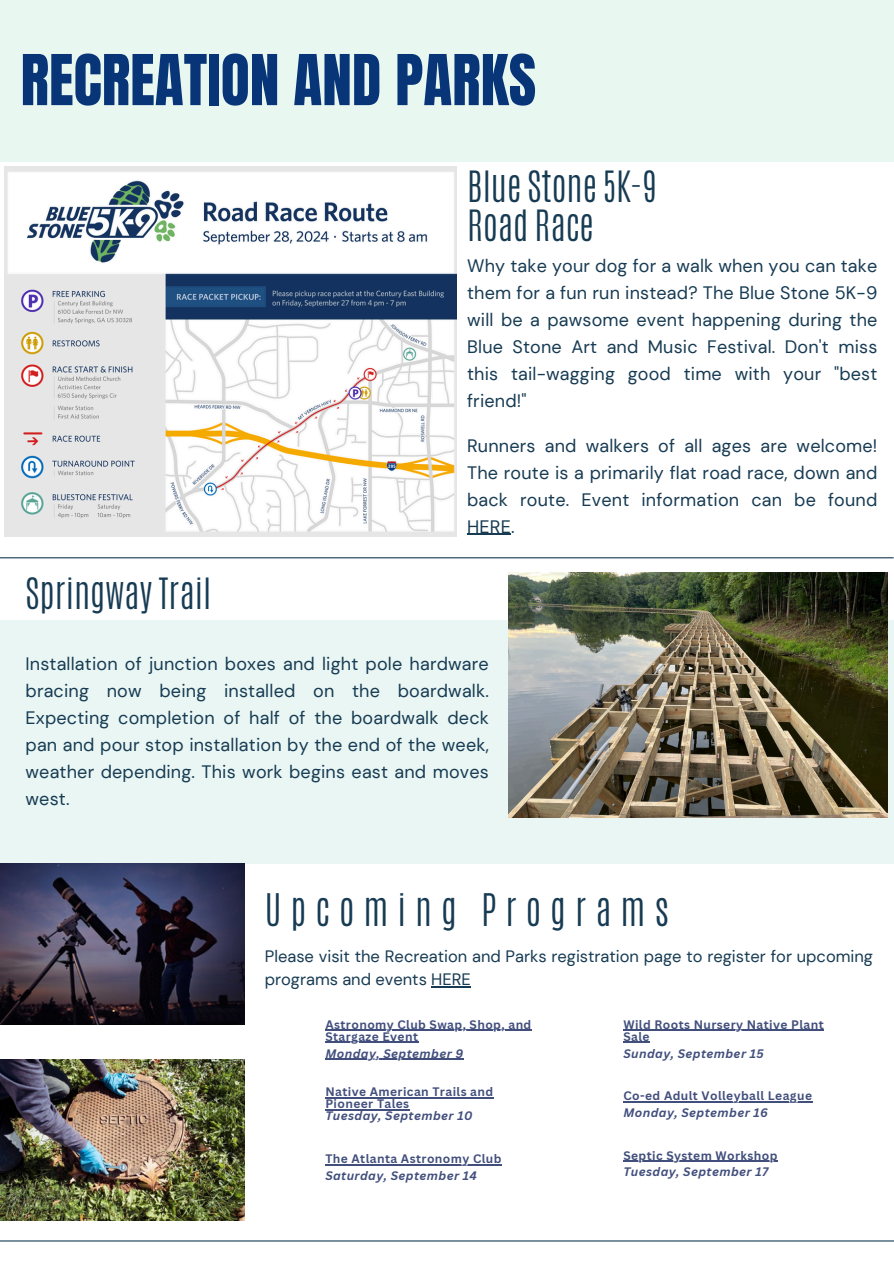
<style>
.page{position:relative;width:894px;height:1264px;background:#fff}
.page>*{position:absolute;margin:0;border:0;box-sizing:border-box;transform-origin:0 0}
.t1{font:59.55px "Anton";color:#073577}
.t2{font:300 37.5px "Antonio";letter-spacing:.24em;color:#173b53}
.t3{font:300 36px/38.2px "Antonio";color:#173b53}
.t4{font:18px/27px "DM Sans";letter-spacing:.01em;color:#173b53;text-align:justify}
.t5{font:16.5px/22.5px "DM Sans";color:#173b53}
.t6{font:700 12px/12px "Canva Sans";letter-spacing:.035em;color:#424f7d}
.t7{font:italic 700 12px "Canva Sans";letter-spacing:.035em;color:#424f7d}
</style>
<div class="page">
<div style="left:0;top:0;width:893px;height:162px;background:#e9f7f1"></div>
<img style="left:4px;top:166px;width:453px;height:370px">
<div style="left:0;top:620px;width:892px;height:243px;background:#e9f6f3"></div>
<img style="left:508px;top:573px;width:379px;height:244px">
<hr style="left:0;top:557px;width:893px;height:1px;background:#173b53">
<img style="left:0;top:863px;width:244px;height:161px">
<hr style="left:0;top:1240px;width:893px;height:1px;background:#173b53">
<img style="left:0;top:1059px;width:244px;height:160px">
<hr style="left:467px;top:533px;width:44px;height:1px;background:#173b53">
<hr style="left:431px;top:986px;width:40px;height:1px;background:#173b53">
<hr style="left:325px;top:1029px;width:206px;height:1px;background:#424f7d">
<hr style="left:325px;top:1041px;width:93px;height:1px;background:#424f7d">
<hr style="left:325px;top:1058px;width:138px;height:1px;background:#424f7d">
<hr style="left:325px;top:1097px;width:168px;height:1px;background:#424f7d">
<hr style="left:325px;top:1109px;width:84px;height:1px;background:#424f7d">
<hr style="left:325px;top:1163px;width:177px;height:2px;background:#424f7d">
<hr style="left:623px;top:1029px;width:200px;height:1px;background:#424f7d">
<svg style="left:623px;top:1041px;width:26px;height:1px"></svg>
<hr style="left:623px;top:1100px;width:189px;height:2px;background:#424f7d">
<hr style="left:623px;top:1160px;width:154px;height:1px;background:#424f7d">
<h2 class="t1" style="left:21px;top:37px;width:517px">RECREATION AND PARKS</h2>
<h2 class="t3" style="left:467px;top:168px;width:190px">Blue Stone 5K-9<br>Road Race</h2>
<h3 class="t3" style="left:25px;top:574px;width:187px">Springway Trail</h3>
<h3 class="t4" style="left:467px;top:252px;width:411px">Why take your dog for a walk when you can take them for a fun run instead? The Blue Stone 5K-9 will be a pawsome event happening during the Blue Stone Art and Music Festival. Don't miss this tail-wagging good time with your "best friend!"</h3>
<h3 class="t4" style="left:467px;top:432px;width:411px">Runners and walkers of all ages are welcome!<br>The route is a primarily flat road race, down and back route. Event information can be found HERE.</h3>
<p class="t4" style="left:25px;top:650px;width:465px">Installation of junction boxes and light pole hardware bracing now being installed on the boardwalk.<br>Expecting completion of half of the boardwalk deck pan and pour stop installation by the end of the week, weather depending. This work begins east and moves west.</p>
<h2 class="t2" style="left:265px;top:883px;width:406px">Upcoming Programs</h2>
<h3 class="t5" style="left:265px;top:945px;width:609px">Please visit the Recreation and Parks registration page to register for upcoming programs and events HERE</h3>
<p class="t6" style="left:325px;top:1018px;width:207px">Astronomy Club Swap, Shop, and</p>
<p class="t6" style="left:325px;top:1030px;width:94px">Stargaze Event</p>
<p class="t7" style="left:325px;top:1044px;width:139px">Monday, September 9</p>
<p class="t6" style="left:325px;top:1085px;width:169px">Native American Trails and<br>Pioneer Tales</p>
<p class="t7" style="left:325px;top:1107px;width:148px">Tuesday, September 10</p>
<p class="t6" style="left:325px;top:1152px;width:178px">The Atlanta Astronomy Club</p>
<p class="t7" style="left:325px;top:1166px;width:153px">Saturday, September 14</p>
<p class="t6" style="left:623px;top:1018px;width:202px">Wild Roots Nursery Native Plant<br>Sale</p>
<p class="t7" style="left:623px;top:1044px;width:142px">Sunday, September 15</p>
<p class="t6" style="left:623px;top:1089px;width:190px">Co-ed Adult Volleyball League</p>
<p class="t7" style="left:623px;top:1103px;width:146px">Monday, September 16</p>
<p class="t6" style="left:623px;top:1148px;width:155px">Septic System Workshop</p>
<p class="t7" style="left:623px;top:1163px;width:146px">Tuesday, September 17</p>
</div>
